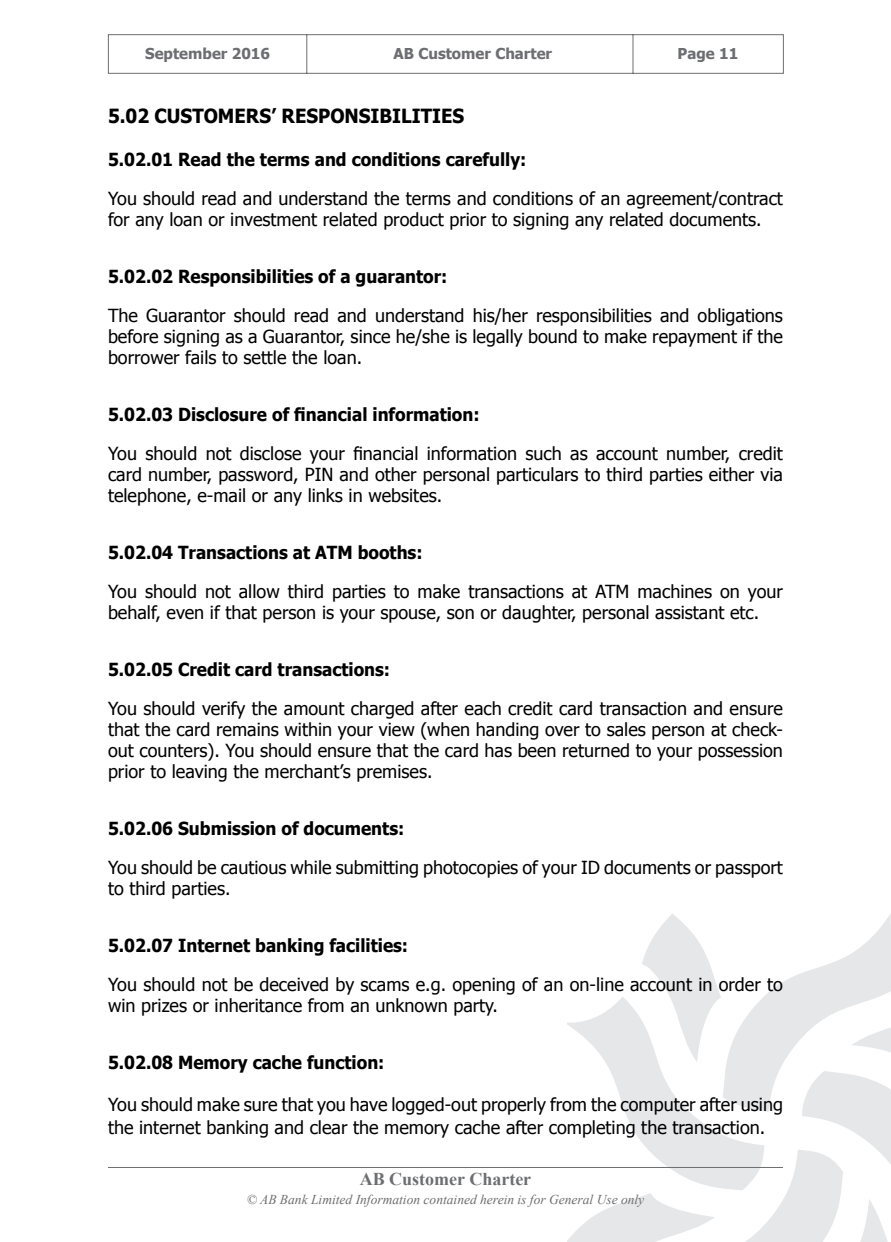
<style>
.page{position:relative;width:891px;height:1242px;background:#fff}
.page>*{position:absolute;margin:0;border:0;box-sizing:border-box;transform-origin:0 0}
.t1{font:700 19.5px "Tahoma";color:#000;scale:.95 1}
.t2{font:18px/21px "Tahoma";color:#000}
.t3{font:700 18px "Tahoma";color:#000;scale:.95 1}
.t4{font:700 18px "Times New Roman";color:#6d6e71}
.t5{font:700 15px "Tahoma";color:#6d6e71}
.t6{font:italic 13.5px "Times New Roman";color:#6d6e71}
</style>
<div class="page">
<svg style="left:567px;top:914px;width:324px;height:328px"></svg>
<hr style="left:108px;top:1167px;width:675px;height:1px;background:#6d6e71">
<svg style="left:108px;top:34px;width:676px;height:40px"></svg>
<p class="t5" style="left:145px;top:43px;width:126px">September 2016</p>
<p class="t5" style="left:393px;top:43px;width:160px">AB Customer Charter</p>
<p class="t5" style="left:678px;top:43px;width:62px">Page 11</p>
<p class="t1" style="left:108px;top:102px;width:376px">5.02 CUSTOMERS’ RESPONSIBILITIES</p>
<p class="t3" style="left:108px;top:147px;width:442px">5.02.01 Read the terms and conditions carefully:</p>
<p class="t2" style="left:108px;top:188px;width:676px">You should read and understand the terms and conditions of an agreement/contract for any loan or investment related product prior to signing any related documents.</p>
<p class="t3" style="left:108px;top:264px;width:359px">5.02.02 Responsibilities of a guarantor:</p>
<p class="t2" style="left:108px;top:305px;width:676px;text-align:justify">The Guarantor should read and understand his/her responsibilities and obligations before signing as a Guarantor, since he/she is legally bound to make repayment if the borrower fails to settle the loan.</p>
<p class="t3" style="left:108px;top:402px;width:393px">5.02.03 Disclosure of financial information:</p>
<p class="t2" style="left:108px;top:443px;width:677px;text-align:justify">You should not disclose your financial information such as account number, credit card number, password, PIN and other personal particulars to third parties either via telephone, e-mail or any links in websites.</p>
<p class="t3" style="left:108px;top:540px;width:333px">5.02.04 Transactions at ATM booths:</p>
<p class="t2" style="left:108px;top:581px;width:677px">You should not allow third parties to make transactions at ATM machines on your behalf, even if that person is your spouse, son or daughter, personal assistant etc.</p>
<p class="t3" style="left:108px;top:657px;width:299px">5.02.05 Credit card transactions:</p>
<p class="t2" style="left:108px;top:698px;width:676px;text-align:justify">You should verify the amount charged after each credit card transaction and ensure that the card remains within your view (when handing over to sales person at check&shy;out counters). You should ensure that the card has been returned to your possession prior to leaving the merchant’s premises.</p>
<p class="t3" style="left:108px;top:816px;width:313px">5.02.06 Submission of documents:</p>
<p class="t2" style="left:108px;top:857px;width:676px">You should be cautious while submitting photocopies of your ID documents or passport to third parties.</p>
<p class="t3" style="left:108px;top:933px;width:317px">5.02.07 Internet banking facilities:</p>
<p class="t2" style="left:108px;top:974px;width:676px">You should not be deceived by scams e.g. opening of an on-line account in order to win prizes or inheritance from an unknown party.</p>
<p class="t3" style="left:108px;top:1050px;width:293px">5.02.08 Memory cache function:</p>
<p class="t2" style="left:108px;top:1092px;width:677px;line-height:23.2px">You should make sure that you have logged-out properly from the computer after using the internet banking and clear the memory cache after completing the transaction.</p>
<p class="t4" style="left:360px;top:1166px;width:173px">AB Customer Charter</p>
<p class="t6" style="left:247px;top:1190px;width:399px">© AB Bank Limited Information contained herein is for General Use only</p>
</div>
